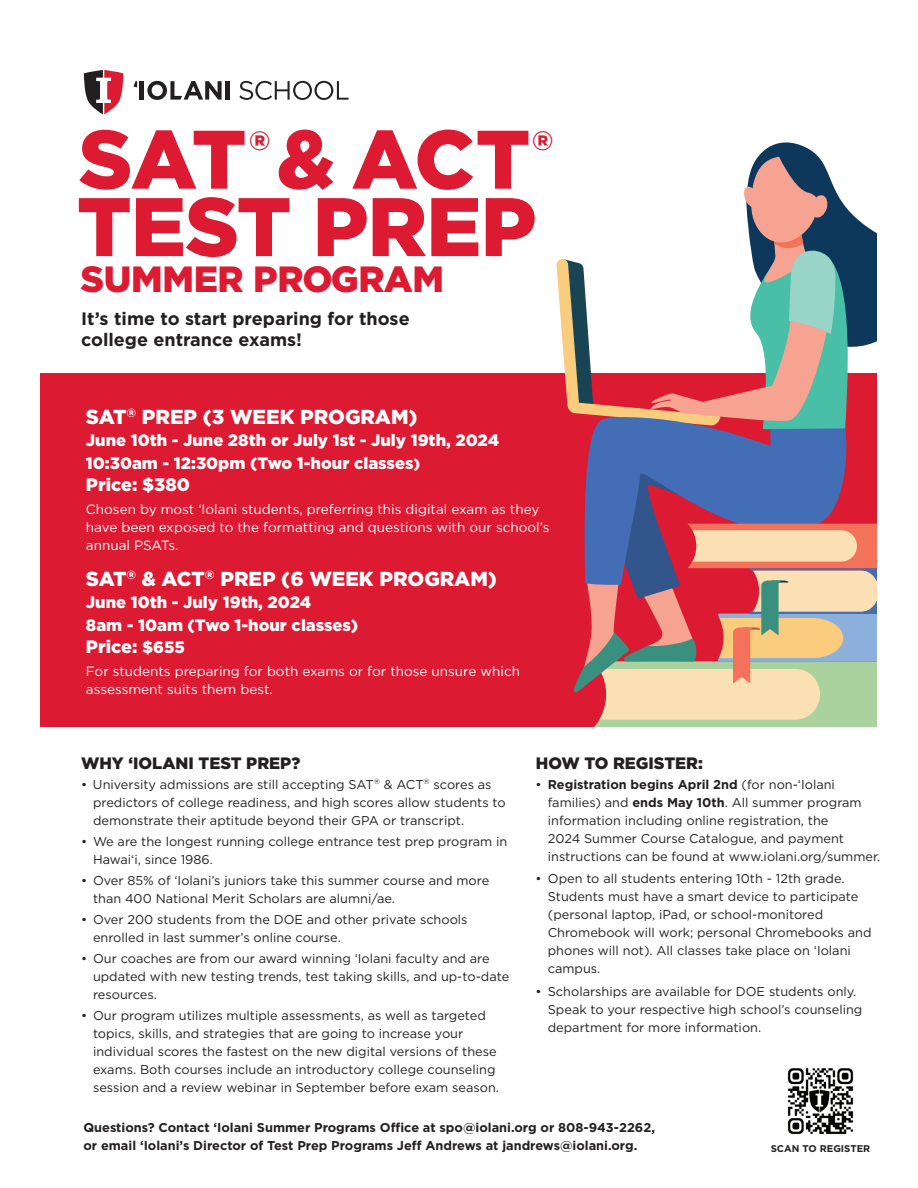
<style>
.page{position:relative;width:918px;height:1188px;background:#fff}
.page>*{position:absolute;margin:0;border:0;box-sizing:border-box;transform-origin:0 0}
.t1{font:900 82.8px "Gotham";letter-spacing:-.01em;color:#dc1a32}
.t2{font:900 36.45px "Gotham";letter-spacing:-.01em;color:#dc1a32}
.t3{font:900 26.4px "Gotham";color:#dc1a32}
.t4{font:900 20.25px "Gotham";color:#fff}
.t5{font:700 18px/21px "Gotham";color:#231f20}
.t6{font:900 18px "Gotham";color:#fff}
.t7{font:900 16.5px/22.5px "Gotham";color:#fff}
.t8{font:900 16.5px "Gotham";color:#231f20}
.t9{font:13.5px/18px "Gotham";color:#fff}
.t10{font:12.75px/18px "Gotham";color:#231f20}
.t11{font:700 12.75px/18px "Gotham";color:#231f20}
.t12{font:700 9.75px "Gotham";color:#231f20}
.s1{font-size:15px}
.s2{font-size:16.5px}
.s3{font-weight:700}
</style>
<div class="page">
<div style="left:40px;top:374px;width:845px;height:353px;background:#dc1a32"></div>
<svg style="left:239px;top:81px;width:110px;height:19px"></svg>
<hr style="left:140px;top:81px;width:4px;height:19px;background:#231f20">
<svg style="left:147px;top:81px;width:75px;height:19px"></svg>
<hr style="left:226px;top:81px;width:4px;height:19px;background:#231f20">
<svg style="left:134px;top:81px;width:3px;height:6px"></svg>
<svg style="left:83px;top:70px;width:41px;height:45px"></svg>
<img style="left:787px;top:1068px;width:67px;height:67px">
<svg style="left:763px;top:142px;width:49px;height:9px"></svg>
<svg style="left:556px;top:151px;width:322px;height:576px"></svg>
<div style="left:878px;top:87px;width:40px;height:702px;background:#fff"></div>
<h1 class="t1" style="left:79px;top:112px;width:453px">SAT &amp; ACT</h1>
<h3 class="t3" style="left:249px;top:125px;width:23px">®</h3>
<h3 class="t3" style="left:532px;top:125px;width:23px">®</h3>
<h1 class="t1" style="left:77px;top:179px;width:461px">TEST PREP</h1>
<h2 class="t2" style="left:81px;top:258px;width:365px">SUMMER PROGRAM</h2>
<h3 class="t5" style="left:81px;top:307px;width:330px">It’s time to start preparing for those college entrance exams!</h3>
<h3 class="t4" style="left:86px;top:405px;width:333px">SAT<sup>®</sup> PREP (3 WEEK PROGRAM)</h3>
<p class="t7" style="left:86px;top:429px;width:415px">June 10th - June 28th or July 1st - July 19th, 2024<br>10:30am - 12:30pm (Two 1-hour classes<span class="s1">)</span></p>
<h3 class="t6" style="left:86px;top:475px;width:106px">Price: $380</h3>
<p class="t9" style="left:86px;top:500px;width:465px">Chosen by most ‘Iolani students, preferring this digital exam as they have been exposed to the formatting and questions with our school’s annual PSATs.</p>
<h3 class="t4" style="left:86px;top:567px;width:413px">SAT<sup>®</sup> &amp; ACT<sup>®</sup> PREP (6 WEEK PROGRAM)</h3>
<p class="t7" style="left:86px;top:591px;width:274px">June 10th - July 19th, 2024<br>8am - 10am (Two 1-hour classes)</p>
<h3 class="t6" style="left:86px;top:637px;width:101px">Price: <span class="s2">$655</span></h3>
<p class="t9" style="left:86px;top:662px;width:436px">For students preparing for both exams or for those unsure which assessment suits them best.</p>
<p class="t8" style="left:81px;top:754px;width:221px">WHY ‘IOLANI TEST PREP?</p>
<p class="t10" style="left:93px;top:775px;width:414px;text-indent:-12px">• University admissions are still accepting SAT<sup>®</sup> &amp; ACT<sup>®</sup> scores as predictors of college readiness, and high scores allow students to demonstrate their aptitude beyond their GPA or transcript.</p>
<p class="t10" style="left:93px;top:832px;width:416px;text-indent:-12px">• We are the longest running college entrance test prep program in<br>Hawai‘i, since 1986.</p>
<p class="t10" style="left:93px;top:871px;width:398px;text-indent:-12px">• Over 85% of ‘Iolani’s juniors take this summer course and more than 400 National Merit Scholars are alumni/ae.</p>
<p class="t10" style="left:93px;top:910px;width:376px;text-indent:-12px">• Over 200 students from the DOE and other private schools enrolled in last summer’s online course.</p>
<p class="t10" style="left:93px;top:949px;width:418px;text-indent:-12px">• Our coaches are from our award winning ‘Iolani faculty and are updated with new testing trends, test taking skills, and up-to-date resources.</p>
<p class="t10" style="left:93px;top:1006px;width:408px;text-indent:-12px">• Our program utilizes multiple assessments, as well as targeted topics, skills, and strategies that are going to increase your individual scores the fastest on the new digital versions of these exams. Both courses include an introductory college counseling session and a review webinar in September before exam season.</p>
<p class="t8" style="left:536px;top:754px;width:169px">HOW TO REGISTER:</p>
<p class="t10" style="left:548px;top:775px;width:334px"><span class="s3">Registration begins April 2nd</span> (for non-‘Iolani families) and <span class="s3">ends May 10th</span>. All summer program information including online registration, the<br>2024 Summer Course Catalogue, and payment instructions can be found at www.iolani.org/summer.</p>
<p class="t10" style="left:548px;top:869px;width:325px">Open to all students entering 10th - 12th grade.<br>Students must have a smart device to participate (personal laptop, iPad, or school-monitored Chromebook will work; personal Chromebooks and phones will not). All classes take place on ‘Iolani campus.</p>
<p class="t10" style="left:548px;top:982px;width:316px">Scholarships are available for DOE students only.<br>Speak to your respective high school’s counseling department for more information.</p>
<p class="t10" style="left:535px;top:775px;width:8px">•</p>
<p class="t10" style="left:535px;top:869px;width:8px">•</p>
<p class="t10" style="left:535px;top:982px;width:8px">•</p>
<p class="t11" style="left:83px;top:1119px;width:573px">Questions? Contact ‘Iolani Summer Programs Office at spo@iolani.org or 808-943-2262, or email ‘Iolani’s Director of Test Prep Programs Jeff Andrews at jandrews@iolani.org.</p>
<p class="t12" style="left:771px;top:1143px;width:101px">SCAN TO REGISTER</p>
</div>
